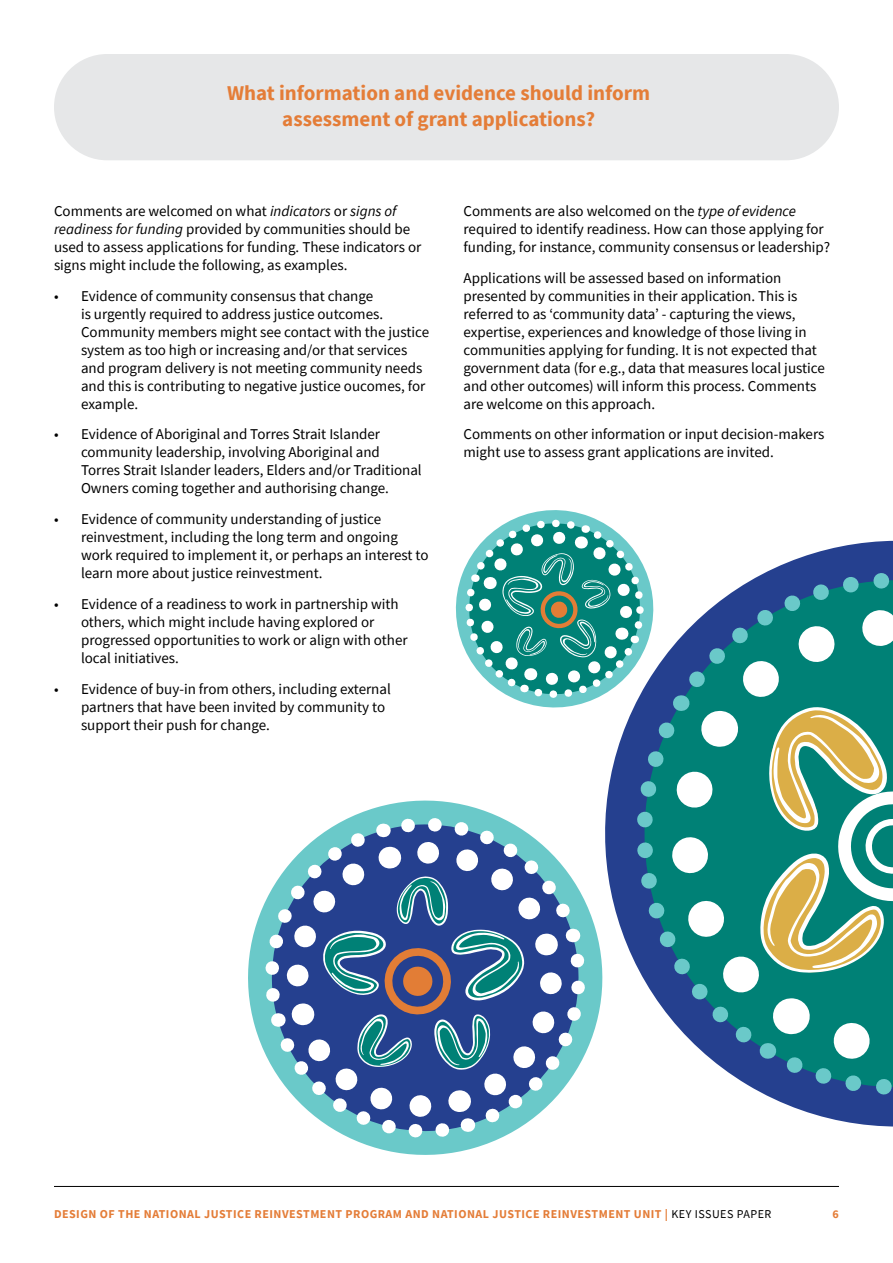
<style>
.page{position:relative;width:893px;height:1263px;background:#fff}
.page>*{position:absolute;margin:0;border:0;box-sizing:border-box;transform-origin:0 0}
.t1{font:700 21px/25.2px "Source Sans Pro";color:#e47d38;text-align:center}
.t2{font:15px/18px "Source Sans Pro";color:#000}
.t3{font:700 12px "Source Sans Pro";letter-spacing:.04em;color:#e47d38}
.s1{font-style:italic}
.s2{font-weight:400;color:#000}
</style>
<div class="page">
<svg style="left:458px;top:512px;width:106px;height:193px"></svg>
<hr style="left:54px;top:1186px;width:785px;height:1px;background:#000">
<div style="left:54px;top:54px;width:785px;height:106px;background:#e6e7e8;border-radius:53px"></div>
<svg style="left:564px;top:510px;width:329px;height:617px"></svg>
<svg style="left:609px;top:544px;width:284px;height:579px"></svg>
<svg style="left:617px;top:710px;width:50px;height:354px"></svg>
<svg style="left:667px;top:552px;width:226px;height:563px"></svg>
<svg style="left:248px;top:780px;width:374px;height:375px"></svg>
<svg style="left:255px;top:807px;width:341px;height:341px"></svg>
<svg style="left:261px;top:814px;width:328px;height:327px"></svg>
<h1 class="t1" style="left:227px;top:81px;width:425px">What information and evidence should inform assessment of grant applications?</h1>
<p class="t2" style="left:54px;top:202px;width:369px">Comments are welcomed on what <span class="s1">indicators</span> or <span class="s1">signs of readiness for funding</span> provided by communities should be used to assess applications for funding. These indicators or signs might include the following, as examples.</p>
<p class="t2" style="left:81px;top:286px;width:350px;text-indent:-27px">• Evidence of community consensus that change<br>is urgently required to address justice outcomes.<br>Community members might see contact with the justice system as too high or increasing and/or that services and program delivery is not meeting community needs and this is contributing to negative justice oucomes, for example.</p>
<p class="t2" style="left:81px;top:425px;width:342px;text-indent:-27px">• Evidence of Aboriginal and Torres Strait Islander community leadership, involving Aboriginal and Torres Strait Islander leaders, Elders and/or Traditional Owners coming together and authorising change.</p>
<p class="t2" style="left:81px;top:510px;width:349px;text-indent:-27px">• Evidence of community understanding of justice reinvestment, including the long term and ongoing work required to implement it, or perhaps an interest to learn more about justice reinvestment.</p>
<p class="t2" style="left:81px;top:595px;width:328px;text-indent:-27px">• Evidence of a readiness to work in partnership with others, which might include having explored or progressed opportunities to work or align with other local initiatives.</p>
<p class="t2" style="left:81px;top:679px;width:311px;text-indent:-27px">• Evidence of buy-in from others, including external partners that have been invited by community to support their push for change.</p>
<p class="t2" style="left:463px;top:202px;width:368px">Comments are also welcomed on the <span class="s1">type of evidence </span>required to identify readiness. How can those applying for funding, for instance, community consensus or leadership?</p>
<p class="t2" style="left:463px;top:268px;width:363px">Applications will be assessed based on information presented by communities in their application. This is referred to as ‘community data’ - capturing the views, expertise, experiences and knowledge of those living in communities applying for funding. It is not expected that government data (for e.g., data that measures local justice and other outcomes) will inform this process. Comments are welcome on this approach.</p>
<p class="t2" style="left:463px;top:425px;width:362px">Comments on other information or input decision-makers might use to assess grant applications are invited.</p>
<p class="t3" style="left:54px;top:1206px;width:719px">DESIGN OF THE NATIONAL JUSTICE REINVESTMENT PROGRAM AND NATIONAL JUSTICE REINVESTMENT UNIT | <span class="s2">KEY ISSUES PAPER</span></p>
<p class="t3" style="left:833px;top:1206px;width:8px">6</p>
</div>
